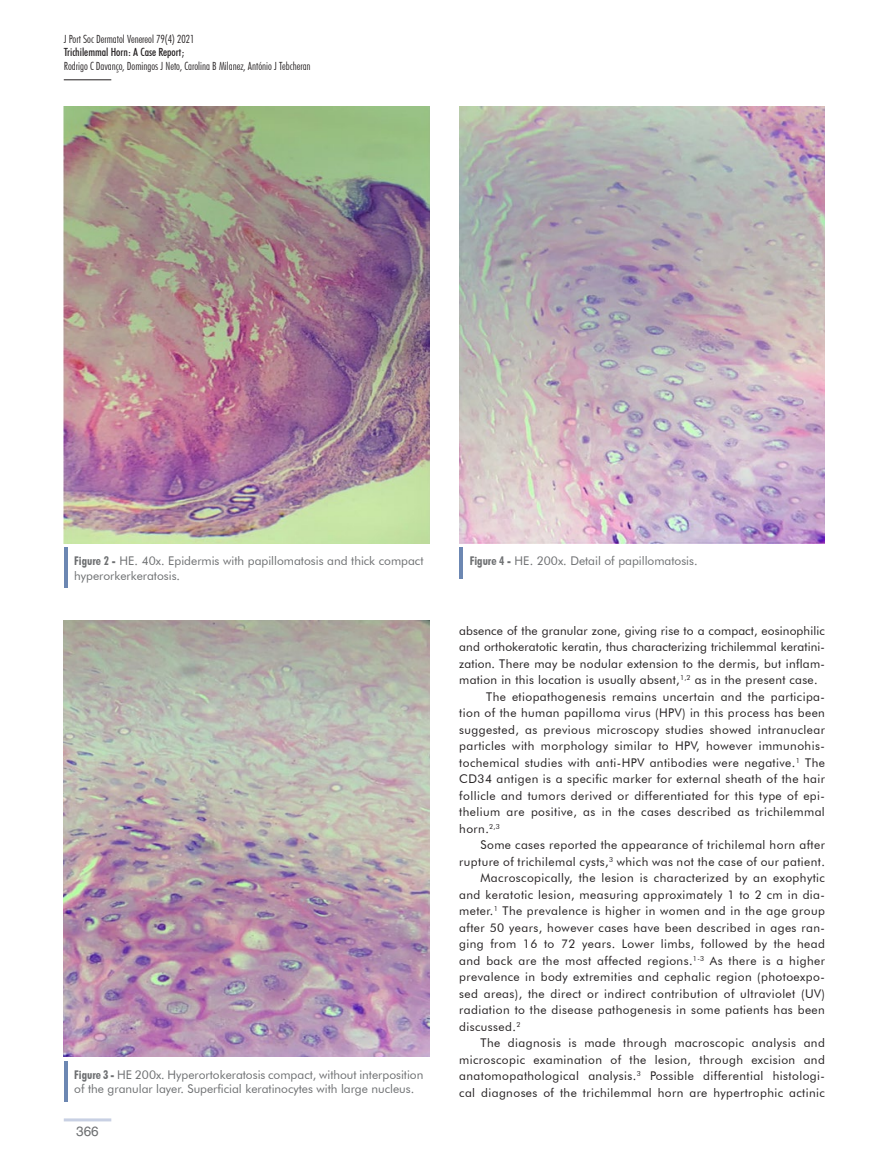
<style>
.page{position:relative;width:893px;height:1170px;background:#fff}
.page>*{position:absolute;margin:0;border:0;box-sizing:border-box;transform-origin:0 0}
.t1{font:13.5px "Helvetica LT Std";color:#6d6f71}
.t2{font:12px "Futura BT";letter-spacing:.035em;color:#231f20}
.t3{font:12px/14.4px "Futura BT";color:#6d6f71}
.t4{font:12px "Futura BT";letter-spacing:.01em;color:#231f20}
.t5{font:300 condensed 11.25px "Futura BT";color:#231f20}
.t6{font:500 condensed 11.25px "Futura BT";color:#231f20}
.s1{font-weight:700;font-stretch:condensed}
</style>
<div class="page">
<hr style="left:64px;top:1118px;width:47px;height:3px;background:#c8d0e3">
<hr style="left:64px;top:79px;width:47px;height:1px;background:#231f20">
<hr style="left:64px;top:547px;width:4px;height:41px;background:#6c87b2">
<img style="left:64px;top:106px;width:365px;height:437px">
<hr style="left:64px;top:1061px;width:4px;height:40px;background:#6c87b2">
<img style="left:64px;top:620px;width:365px;height:436px">
<div style="left:459px;top:547px;width:5px;height:32px;background:#6c87b2"></div>
<img style="left:459px;top:107px;width:366px;height:436px">
<p class="t5" style="left:64px;top:32px;width:132px">J Port Soc Dermatol Venereol 79(4) 2021</p>
<p class="t6" style="left:64px;top:46px;width:122px">Trichilemmal Horn: A Case Report;</p>
<p class="t5" style="left:64px;top:59px;width:248px">Rodrigo C Davanço, Domingos J Neto, Carolina B Milanez, António J Tebcheran</p>
<p class="t3" style="left:74px;top:553px;width:351px"><span class="s1">Figure 2 -</span> HE. 40x. Epidermis with papillomatosis and thick compact hyperorkerkeratosis.</p>
<p class="t3" style="left:74px;top:1067px;width:351px"><span class="s1">Figure 3 -</span> HE 200x. Hyperortokeratosis compact, without interposition of the granular layer. Superficial keratinocytes with large nucleus.</p>
<p class="t1" style="left:76px;top:1123px;width:24px">366</p>
<p class="t3" style="left:470px;top:553px;width:229px"><span class="s1">Figure 4 -</span> HE. 200x. Detail of papillomatosis.</p>
<p class="t4" style="left:459px;top:623px;width:367px">absence of the granular zone, giving rise to a compact, eosinophilic</p>
<p class="t4" style="left:459px;top:639px;width:367px">and orthokeratotic keratin, thus characterizing trichilemmal keratini-</p>
<p class="t2" style="left:459px;top:656px;width:367px">zation. There may be nodular extension to the dermis, but inflam-</p>
<p class="t2" style="left:459px;top:672px;width:360px">mation in this location is usually absent,<sup>1,2</sup> as in the present case.</p>
<p class="t2" style="left:486px;top:689px;width:340px">The etiopathogenesis remains uncertain and the participa-</p>
<p class="t2" style="left:459px;top:705px;width:367px">tion of the human papilloma virus (HPV) in this process has been</p>
<p class="t2" style="left:459px;top:722px;width:367px">suggested, as previous microscopy studies showed intranuclear</p>
<p class="t2" style="left:459px;top:738px;width:367px">particles with morphology similar to HPV, however immunohis-</p>
<p class="t2" style="left:459px;top:755px;width:367px">tochemical studies with anti-HPV antibodies were negative.<sup>1</sup> The</p>
<p class="t2" style="left:459px;top:771px;width:367px">CD34 antigen is a specific marker for external sheath of the hair</p>
<p class="t2" style="left:459px;top:788px;width:367px">follicle and tumors derived or differentiated for this type of epi-</p>
<p class="t2" style="left:459px;top:804px;width:367px">thelium are positive, as in the cases described as trichilemmal</p>
<p class="t2" style="left:459px;top:821px;width:42px">horn.<sup>2,3</sup></p>
<p class="t2" style="left:480px;top:837px;width:346px">Some cases reported the appearance of trichilemal horn after</p>
<p class="t2" style="left:459px;top:854px;width:367px">rupture of trichilemal cysts,<sup>3</sup> which was not the case of our patient.</p>
<p class="t2" style="left:480px;top:870px;width:346px">Macroscopically, the lesion is characterized by an exophytic</p>
<p class="t2" style="left:459px;top:887px;width:367px">and keratotic lesion, measuring approximately 1 to 2 cm in dia-</p>
<p class="t2" style="left:459px;top:903px;width:367px">meter.<sup>1</sup> The prevalence is higher in women and in the age group</p>
<p class="t2" style="left:459px;top:920px;width:367px">after 50 years, however cases have been described in ages ran-</p>
<p class="t2" style="left:459px;top:936px;width:367px">ging from 16 to 72 years. Lower limbs, followed by the head</p>
<p class="t2" style="left:459px;top:953px;width:367px">and back are the most affected regions.<sup>1-3</sup> As there is a higher</p>
<p class="t2" style="left:459px;top:969px;width:367px">prevalence in body extremities and cephalic region (photoexpo-</p>
<p class="t2" style="left:459px;top:986px;width:367px">sed areas), the direct or indirect contribution of ultraviolet (UV)</p>
<p class="t2" style="left:459px;top:1002px;width:367px">radiation to the disease pathogenesis in some patients has been</p>
<p class="t2" style="left:459px;top:1019px;width:63px">discussed.<sup>2</sup></p>
<p class="t2" style="left:480px;top:1035px;width:346px">The diagnosis is made through macroscopic analysis and</p>
<p class="t2" style="left:459px;top:1052px;width:367px">microscopic examination of the lesion, through excision and</p>
<p class="t2" style="left:459px;top:1068px;width:367px">anatomopathological analysis.<sup>3</sup> Possible differential histologi-</p>
<p class="t2" style="left:459px;top:1085px;width:367px">cal diagnoses of the trichilemmal horn are hypertrophic actinic</p>
</div>
